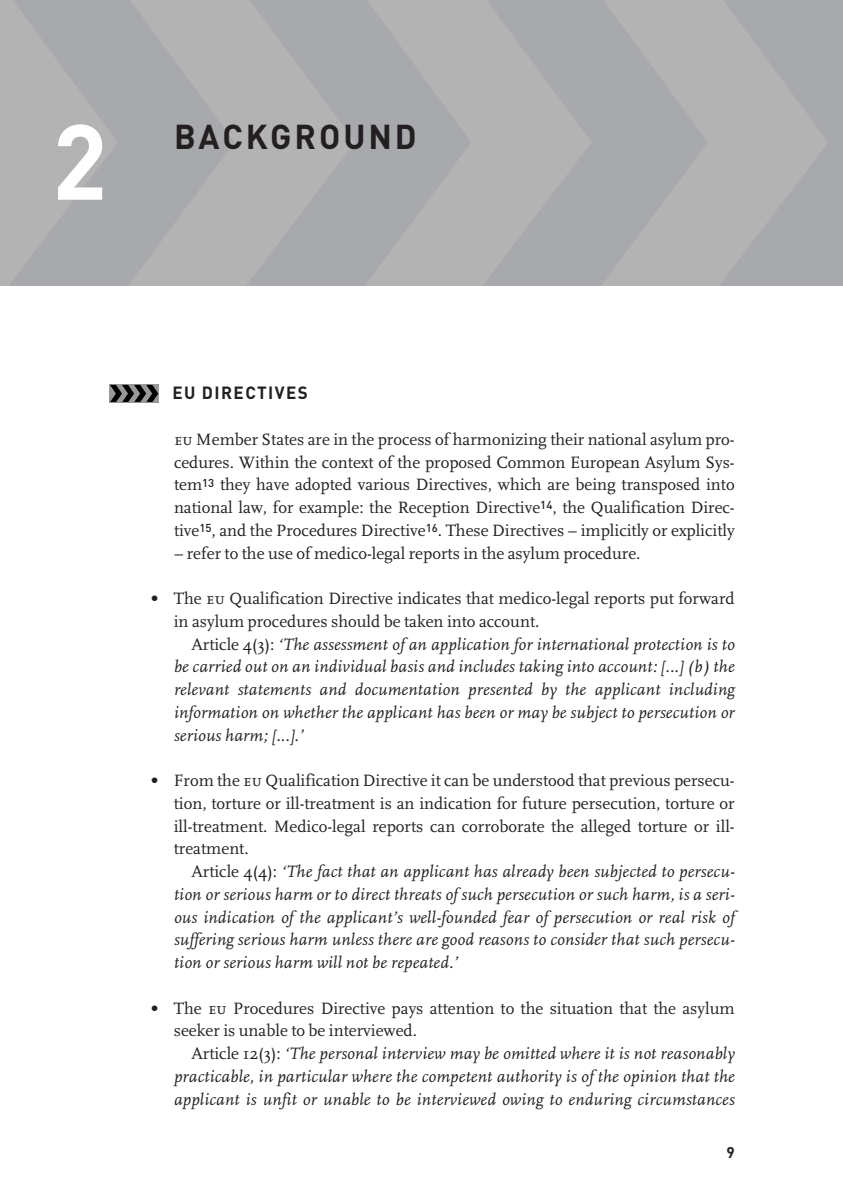
<style>
.page{position:relative;width:843px;height:1190px;background:#fff}
.page>*{position:absolute;margin:0;border:0;box-sizing:border-box;transform-origin:0 0}
.t1{font:700 105px "DIN";color:#fff}
.t2{font:700 34.12px "DIN";letter-spacing:.085em;color:#231f20}
.t3{font:700 17.5px "DIN";letter-spacing:.085em;color:#231f20}
.t4{font:17.15px/22.8px "FF Scala";color:#231f20;text-align:justify}
.t5{font:italic 17.15px/22.8px "FF Scala";letter-spacing:.015em;color:#231f20;text-align:justify}
.t6{font:700 15.4px "DIN";color:#231f20}
.s1{font-family:"FF Scala Caps"}
.s2{font-family:"DIN";font-weight:700}
.s3{font-style:normal}
</style>
<div class="page">
<svg style="left:0;top:0;width:843px;height:403px"></svg>
<h1 class="t1" style="left:52px;top:123px;width:57px">2</h1>
<h2 class="t2" style="left:174px;top:124px;width:244px">BACKGROUND</h2>
<p class="t3" style="left:172px;top:386px;width:137px">EU DIRECTIVES</p>
<p class="t4" style="left:174px;top:429px;width:562px"><span class="s1">eu</span> Member States are in the process of harmonizing their national asylum pro&shy;cedures. Within the context of the proposed Common European Asylum Sys&shy;tem<sup>13</sup> they have adopted various Directives, which are being transposed into national law, for example: the Reception Directive<sup>14</sup>, the Qualification Direc&shy;tive<sup>15</sup>, and the Procedures Directive<sup>16</sup>. These Directives – implicitly or explicitly</p>
<p class="t4" style="left:174px;top:543px;width:468px">– refer to the use of medico-legal reports in the asylum procedure.</p>
<p class="t4" style="left:174px;top:588px;width:562px;text-indent:-23px"><span class="s2">•</span> The <span class="s1">eu</span> Qualification Directive indicates that medico-legal reports put forward in asylum procedures should be taken into account.</p>
<p class="t5" style="left:174px;top:634px;width:562px;text-indent:17px"><span class="s3">Article 4(3):</span> ‘The assessment of an application for international protection is to be carried out on an individual basis and includes taking into account: [...] (b) the relevant statements and documentation presented by the applicant including information on whether the applicant has been or may be subject to persecution or serious harm; [...].’</p>
<p class="t4" style="left:174px;top:770px;width:562px;text-indent:-23px"><span class="s2">•</span> From the <span class="s1">eu</span> Qualification Directive it can be understood that previous persecu&shy;tion, torture or ill-treatment is an indication for future persecution, torture or ill-treatment. Medico-legal reports can corroborate the alleged torture or ill&shy;treatment.</p>
<p class="t5" style="left:174px;top:861px;width:562px;text-indent:17px"><span class="s3">Article 4(4):</span> ‘The fact that an applicant has already been subjected to persecu&shy;tion or serious harm or to direct threats of such persecution or such harm, is a seri&shy;ous indication of the applicant’s well-founded fear of persecution or real risk of suffering serious harm unless there are good reasons to consider that such persecu&shy;tion or serious harm will not be repeated.’</p>
<p class="t4" style="left:174px;top:998px;width:562px;text-indent:-23px"><span class="s2">•</span> The <span class="s1">eu</span> Procedures Directive pays attention to the situation that the asylum seeker is unable to be interviewed.</p>
<p class="t5" style="left:174px;top:1043px;width:562px;text-indent:17px"><span class="s3">Article 12(3):</span> ‘The personal interview may be omitted where it is not reasonably practicable, in particular where the competent authority is of the opinion that the applicant is unfit or unable to be interviewed owing to enduring circumstances</p>
<p class="t6" style="left:726px;top:1147px;width:10px">9</p>
</div>
